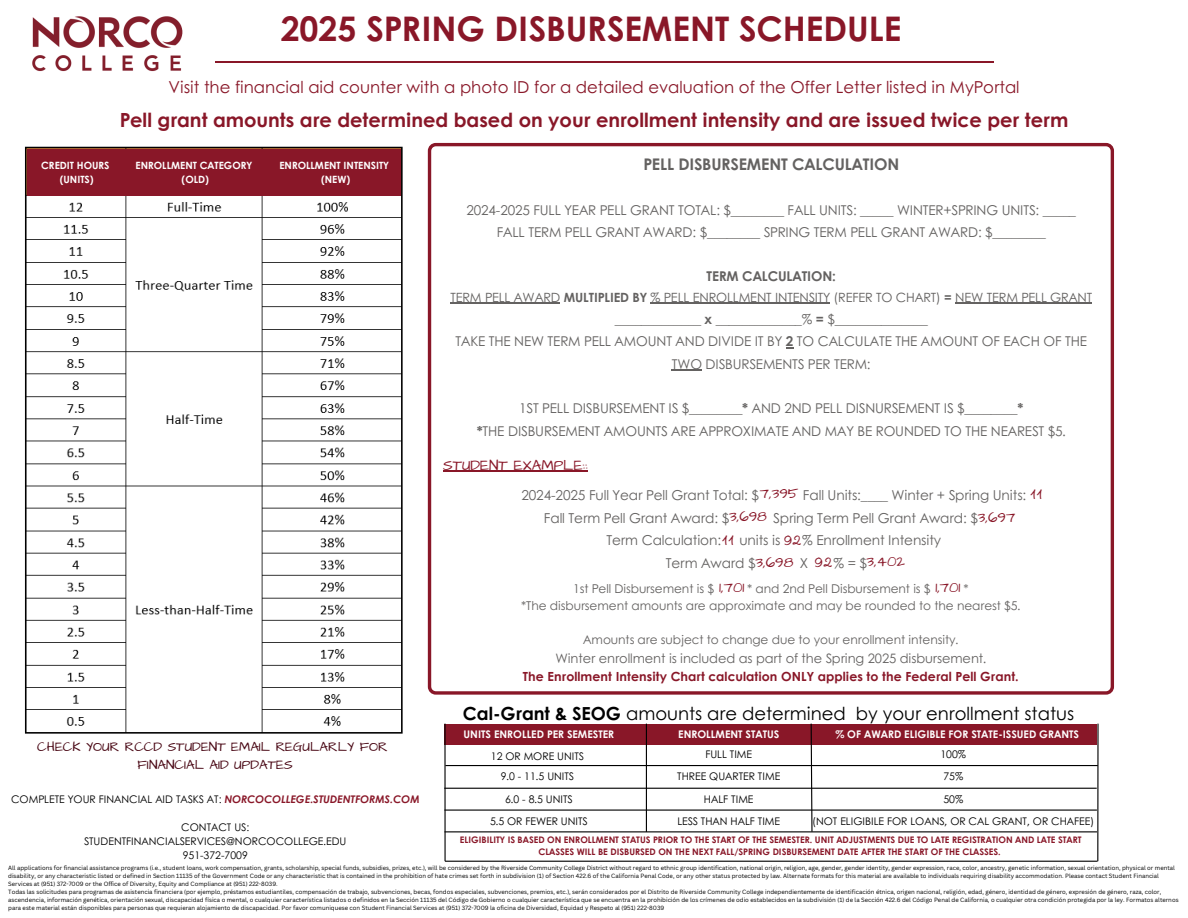
<style>
.page{position:relative;width:1188px;height:918px;background:#fff}
.page>*{position:absolute;margin:0;border:0;box-sizing:border-box;transform-origin:0 0}
.t1{font:700 33.9px "Century Gothic";color:#891728}
.t2{font:700 19.5px "Century Gothic";color:#891728}
.t3{font:18px "Century Gothic";color:#000}
.t4{font:16.5px "Century Gothic";color:#891728}
.t5{font:700 16.05px "Century Gothic";letter-spacing:-.01em;color:#646261}
.t6{font:15px "Architects Daughter";color:#891728}
.t7{font:13.65px "Century Gothic";letter-spacing:-.01em;color:#646261}
.t8{font:13.5px/22.4px "Century Gothic";letter-spacing:-.01em;color:#646261;text-align:center}
.t9{font:13.5px "Architects Daughter";color:#490714}
.t10{font:700 13.5px "Century Gothic";letter-spacing:-.01em;color:#646261}
.t11{font:12.9px "Century Gothic";letter-spacing:-.005em;color:#646261}
.t12{font:12.75px "Century Gothic";letter-spacing:-.01em;color:#646261}
.t13{font:700 12.6px "Century Gothic";letter-spacing:.005em;color:#891728}
.t14{font:12.15px "Century Gothic";letter-spacing:-.005em;color:#646261}
.t15{font:10.5px "Century Gothic";color:#000}
.t16{font:700 10.5px "Century Gothic";color:#fff}
.t17{font:700 10.05px "Century Gothic";color:#fff}
.t18{font:700 9px/12px "Century Gothic";color:#891728;text-align:center}
.t19{font:6px/7.9px "Canva Sans";color:#000}
.s1{font-weight:700}
.s2{font-family:"Six Hands Marker";font-size:13.5px;color:#891728}
.s3{font-family:"Architects Daughter";font-size:15px;color:#891728}
.s4{font-weight:700;font-style:italic;color:#891728}
.s5{font-family:"Noto Sans"}
</style>
<div class="page">
<hr style="left:194px;top:62px;width:800px;height:1px;background:#891728">
<img style="left:32px;top:16px;width:183px;height:56px">
<img style="left:24px;top:146px;width:379px;height:588px">
<div style="left:27px;top:149px;width:99px;height:47px;background:#891728"></div>
<div style="left:126px;top:149px;width:136px;height:47px;background:#891728"></div>
<div style="left:262px;top:149px;width:139px;height:47px;background:#891728"></div>
<svg style="left:428px;top:143px;width:686px;height:551px"></svg>
<div style="left:444px;top:425px;width:653px;height:248px;background:#fff"></div>
<hr style="left:450px;top:303px;width:110px;height:1px;background:#646261">
<hr style="left:651px;top:303px;width:179px;height:1px;background:#646261">
<hr style="left:955px;top:303px;width:137px;height:1px;background:#646261">
<hr style="left:672px;top:370px;width:30px;height:1px;background:#646261">
<hr style="left:443px;top:471px;width:145px;height:1px;background:#891728">
<div style="left:444px;top:724px;width:653px;height:20px;background:#891728"></div>
<hr style="left:444px;top:724px;width:2px;height:137px;background:#000">
<hr style="left:1097px;top:724px;width:2px;height:137px;background:#000">
<hr style="left:646px;top:724px;width:1px;height:108px;background:#000">
<svg style="left:810px;top:723px;width:3px;height:110px"></svg>
<hr style="left:444px;top:788px;width:653px;height:1px;background:#000">
<hr style="left:445px;top:765px;width:653px;height:1px;background:#000">
<hr style="left:444px;top:810px;width:653px;height:1px;background:#000">
<hr style="left:445px;top:831px;width:652px;height:1px;background:#000">
<hr style="left:445px;top:861px;width:653px;height:1px;background:#000">
<p class="t17" style="left:41px;top:158px;width:70px">CREDIT HOURS</p>
<h6 class="t17" style="left:60px;top:172px;width:35px">(UNITS)</h6>
<p class="t1" style="left:281px;top:3px;width:622px">2025 SPRING DISBURSEMENT SCHEDULE</p>
<p class="t4" style="left:169px;top:75px;width:853px">Visit the financial aid counter with a photo ID for a detailed evaluation of the Offer Letter listed in MyPortal</p>
<p class="t2" style="left:120px;top:105px;width:950px">Pell grant amounts are determined based on your enrollment intensity and are issued twice per term</p>
<h2 class="t17" style="left:136px;top:158px;width:118px">ENROLLMENT CATEGORY</h2>
<p class="t17" style="left:182px;top:172px;width:29px">(OLD)</p>
<p class="t17" style="left:279px;top:158px;width:111px">ENROLLMENT INTENSITY</p>
<p class="t17" style="left:321px;top:172px;width:31px">(NEW)</p>
<p class="t5" style="left:643px;top:152px;width:257px">PELL DISBURSEMENT CALCULATION</p>
<p class="t8" style="left:467px;top:198px;width:611px">2024-2025 FULL YEAR PELL GRANT TOTAL: $________ FALL UNITS: _____ WINTER+SPRING UNITS: _____</p>
<p class="t8" style="left:497px;top:220px;width:550px">FALL TERM PELL GRANT AWARD: $________ SPRING TERM PELL GRANT AWARD: $________</p>
<p class="t10" style="left:707px;top:265px;width:131px">TERM CALCULATION:</p>
<h4 class="t12" style="left:450px;top:288px;width:643px">TERM PELL AWARD <span class="s1">MULTIPLIED BY</span> % PELL ENROLLMENT INTENSITY (REFER TO CHART) <span class="s1">=</span> NEW TERM PELL GRANT</h4>
<p class="t8" style="left:615px;top:307px;width:315px">_____________ <span class="s1">x</span> _____________% <span class="s1">=</span> $______________</p>
<p class="t8" style="left:456px;top:330px;width:633px">TAKE THE NEW TERM PELL AMOUNT AND DIVIDE IT BY <span class="s1">2</span> TO CALCULATE THE AMOUNT OF EACH OF THE<br>TWO DISBURSEMENTS PER TERM:</p>
<p class="t8" style="left:519px;top:397px;width:506px">1ST PELL DISBURSEMENT IS $________<span class="s1">*</span> AND 2ND PELL DISNURSEMENT IS $________<span class="s1">*</span></p>
<p class="t8" style="left:477px;top:419px;width:591px"><span class="s1">*</span>THE DISBURSEMENT AMOUNTS ARE APPROXIMATE AND MAY BE ROUNDED TO THE NEAREST $5.</p>
<p class="t6" style="left:443px;top:455px;width:146px">STUDENT EXAMPLE::</p>
<p class="t7" style="left:521px;top:485px;width:239px">2024-2025 Full Year Pell Grant Total: $</p>
<p class="t7" style="left:803px;top:485px;width:241px">Fall Units:____ Winter + Spring Units: <span class="s2">11</span></p>
<p class="t7" style="left:544px;top:507px;width:225px">Fall Term Pell Grant Award: $<span class="s3">3,698</span></p>
<p class="t7" style="left:773px;top:507px;width:244px">Spring Term Pell Grant Award: $<span class="s3">3,697</span></p>
<p class="t7" style="left:606px;top:530px;width:336px">Term Calculation:<span class="s2">11</span> units is <span class="s2">92</span>% Enrollment Intensity</p>
<h6 class="t7" style="left:666px;top:552px;width:241px">Term Award $<span class="s3">3,698</span> X <span class="s2">92</span>% = $<span class="s3">3,402</span></h6>
<p class="t14" style="left:573px;top:579px;width:143px">1st Pell Disbursement is $</p>
<p class="t14" style="left:747px;top:579px;width:185px">* and 2nd Pell Disbursement is $</p>
<p class="t14" style="left:964px;top:579px;width:7px">*</p>
<p class="t14" style="left:521px;top:596px;width:501px">*The disbursement amounts are approximate and may be rounded to the nearest $5.</p>
<p class="t14" style="left:583px;top:631px;width:377px">Amounts are subject to change due to your enrollment intensity.</p>
<p class="t11" style="left:555px;top:648px;width:433px">Winter enrollment is included as part of the Spring 2025 disbursement.</p>
<p class="t13" style="left:523px;top:667px;width:497px">The Enrollment Intensity Chart calculation ONLY applies to the Federal Pell Grant.</p>
<h6 class="t6" style="left:760px;top:484px;width:40px">7,395</h6>
<p class="t6" style="left:719px;top:577px;width:27px">1,701</p>
<h5 class="t6" style="left:935px;top:577px;width:27px">1,701</h5>
<p class="t9" style="left:37px;top:738px;width:352px">CHECK YOUR RCCD STUDENT EMAIL REGULARLY FOR</p>
<p class="t9" style="left:138px;top:756px;width:157px">FINANCIAL AID UPDATES</p>
<p class="t15" style="left:11px;top:791px;width:410px">COMPLETE YOUR FINANCIAL AID TASKS AT: <span class="s4">NORCOCOLLEGE.STUDENTFORMS.COM</span></p>
<p class="t15" style="left:181px;top:819px;width:69px">CONTACT US:</p>
<p class="t15" style="left:84px;top:833px;width:264px">STUDENTFINANCIALSERVICES@NORCOCOLLEGE.EDU</p>
<p class="t15" style="left:183px;top:847px;width:67px">951-372-7009</p>
<h3 class="t3" style="left:463px;top:700px;width:613px"><span class="s1">Cal-Grant &amp; SEOG</span> amounts are determined by your enrollment status</h3>
<p class="t15" style="left:491px;top:748px;width:95px">12 OR MORE UNITS</p>
<p class="t15" style="left:501px;top:769px;width:75px">9.0 - 11.5 UNITS</p>
<p class="t15" style="left:505px;top:791px;width:69px">6.0 - 8.5 UNITS</p>
<p class="t15" style="left:490px;top:813px;width:99px">5.5 OR FEWER UNITS</p>
<p class="t16" style="left:464px;top:726px;width:152px">UNITS ENROLLED PER SEMESTER</p>
<p class="t16" style="left:678px;top:726px;width:103px">ENROLLMENT STATUS</p>
<p class="t16" style="left:835px;top:726px;width:245px">% OF AWARD ELIGIBLE FOR STATE-ISSUED GRANTS</p>
<p class="t15" style="left:941px;top:746px;width:27px">100%</p>
<p class="t15" style="left:943px;top:768px;width:21px">75%</p>
<p class="t15" style="left:943px;top:791px;width:21px">50%</p>
<p class="t15" style="left:812px;top:813px;width:284px">(NOT ELIGIBILE FOR LOANS, OR CAL GRANT, OR CHAFEE)</p>
<p class="t15" style="left:705px;top:746px;width:48px">FULL TIME</p>
<p class="t15" style="left:677px;top:769px;width:105px">THREE QUARTER TIME</p>
<p class="t15" style="left:704px;top:791px;width:51px">HALF TIME</p>
<p class="t15" style="left:677px;top:813px;width:104px">LESS THAN HALF TIME</p>
<p class="t18" style="left:460px;top:833px;width:623px">ELIGIBILITY IS BASED ON ENROLLMENT STATUS PRIOR TO THE START OF THE SEMESTER. UNIT ADJUSTMENTS DUE TO LATE REGISTRATION AND LATE START<br>CLASSES WILL BE DISBURSED ON THE NEXT FALL/SPRING DISBURSEMENT DATE AFTER THE START OF THE CLASSES.</p>
<p class="t19" style="left:8px;top:864px;width:1168px">All applications for financial assistance programs (i.e., student loans, work compensation, grants, scholarship, special funds, subsidies, prizes, etc.), will be considered by the Riverside Community College District without regard to ethnic group identification, national origin, religion, age, gender, gender identity, gender expression, race, color, ancestry, genetic information, sexual orientation, physical or mental disability, or any characteristic listed or defined in Section 11135 of the Government Code or any characteristic that is contained in the prohibition of hate crimes set forth in subdivision (1) of Section 422.6 of the California Penal Code, or any other status protected by law. Alternate formats for this material are available to individuals requiring disability accommodation. Please contact Student Financial<br>Services at (951) 372-7009 or the O<span class="s5">ff</span>ice of Diversity, Equity and Compliance at (951) 222-8039.</p>
<p class="t19" style="left:8px;top:887px;width:1172px">Todas las solicitudes para programas de asistencia financiera (por ejemplo, préstamos estudiantiles, compensación de trabajo, subvenciones, becas, fondos especiales, subvenciones, premios, etc.), serán considerados por el Distrito de Riverside Community College independientemente de identificación étnica, origen nacional, religión, edad, género, identidad de género, expresión de género, raza, color, ascendencia, información genética, orientación sexual, discapacidad física o mental, o cualquier característica listados o definidos en la Sección 11135 del Código de Gobierno o cualquier característica que se encuentra en la prohibición de los crímenes de odio establecidos en la subdivisión (1) de la Sección 422.6 del Código Penal de California, o cualquier otra condición protegida por la ley. Formatos alternos para este material están disponibles para personas que requieran alojamiento de discapacidad. Por favor comuniquese con Student Financial Services at (951) 372-7009 la oficina de Diversidad, Equidad y Respeto al (951) 222-8039</p>
</div>
